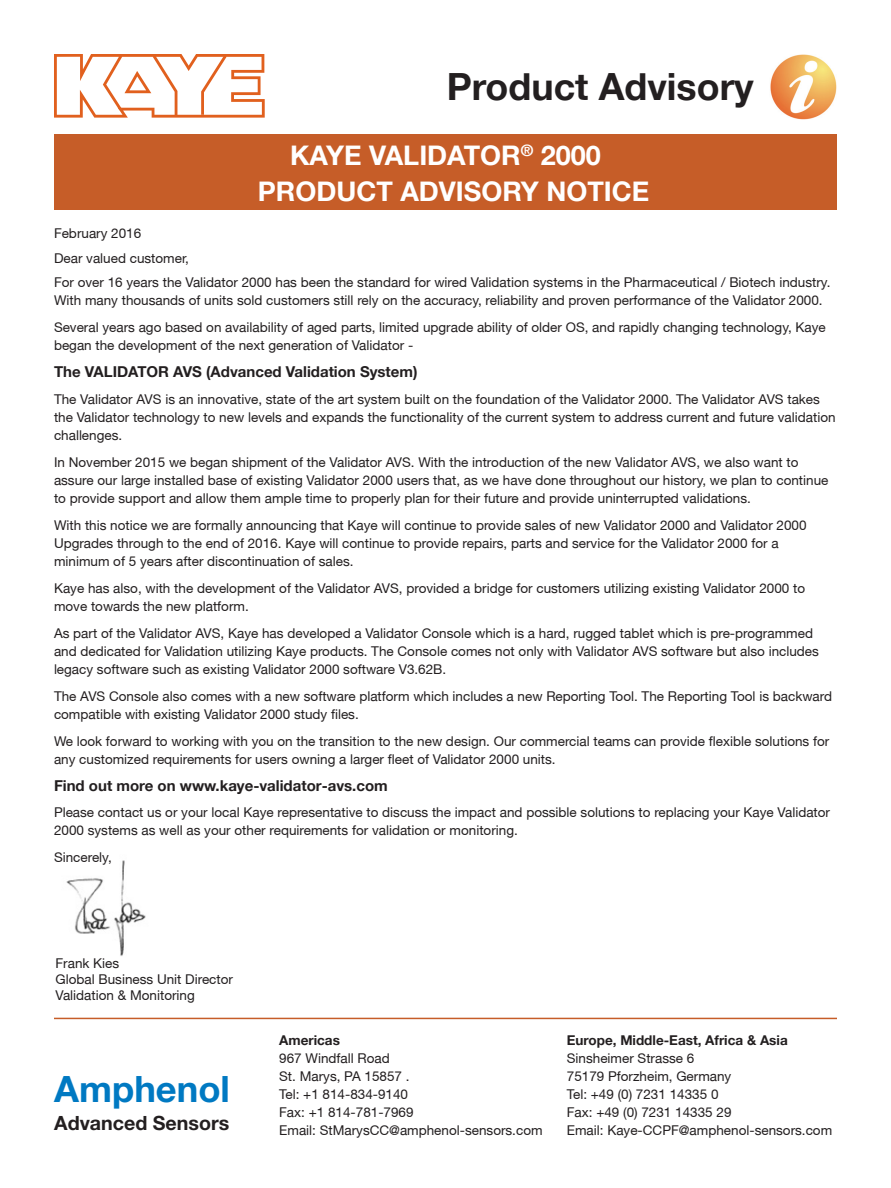
<style>
.page{position:relative;width:891px;height:1188px;background:#fff}
.page>*{position:absolute;margin:0;border:0;box-sizing:border-box;transform-origin:0 0}
.Janes_Bullet{font:700 37.5px "Helvetica Neue";color:#231f20}
.t1{font:700 36.3px "Helvetica Neue LT Std";color:#0079c2}
.Janes_Bullet-2{font:700 27px/36px "Helvetica Neue";color:#fff}
.t2{font:700 19.65px "Helvetica Neue LT Std";color:#231f20}
.Janes_Bullet-3{font:700 15px "Helvetica Neue";color:#231f20}
.Janes_Bullet-4{font:13.5px/18px "Helvetica Neue";color:#231f20}
.Janes_Bullet-5{font:700 13.5px "Helvetica Neue";color:#231f20}
</style>
<div class="page">
<img style="left:66px;top:860px;width:80px;height:96px">
<div style="left:54px;top:134px;width:783px;height:76px;background:#c65d28"></div>
<svg style="left:54px;top:54px;width:211px;height:64px"></svg>
<img style="left:770px;top:54px;width:67px;height:65px">
<hr style="left:54px;top:1018px;width:783px;height:1px;background:#c65d28">
<p class="Janes_Bullet" style="left:447px;top:64px;width:309px">Product Advisory</p>
<p class="Janes_Bullet-2" style="left:258px;top:136px;width:393px;text-indent:32px">KAYE VALIDATOR<sup>®</sup> 2000<br>PRODUCT ADVISORY NOTICE</p>
<p class="Janes_Bullet-4" style="left:54px;top:224px;width:89px">February 2016</p>
<p class="Janes_Bullet-4" style="left:54px;top:249px;width:137px">Dear valued customer,</p>
<p class="Janes_Bullet-4" style="left:54px;top:273px;width:778px">For over 16 years the Validator 2000 has been the standard for wired Validation systems in the Pharmaceutical / Biotech industry.<br>With many thousands of units sold customers still rely on the accuracy, reliability and proven performance of the Validator 2000.</p>
<p class="Janes_Bullet-4" style="left:54px;top:318px;width:773px">Several years ago based on availability of aged parts, limited upgrade ability of older OS, and rapidly changing technology, Kaye began the development of the next generation of Validator -</p>
<p class="Janes_Bullet-3" style="left:54px;top:363px;width:365px">The VALIDATOR AVS (Advanced Validation System)</p>
<p class="Janes_Bullet-4" style="left:54px;top:390px;width:783px">The Validator AVS is an innovative, state of the art system built on the foundation of the Validator 2000. The Validator AVS takes the Validator technology to new levels and expands the functionality of the current system to address current and future validation challenges.</p>
<p class="Janes_Bullet-4" style="left:54px;top:453px;width:776px">In November 2015 we began shipment of the Validator AVS. With the introduction of the new Validator AVS, we also want to assure our large installed base of existing Validator 2000 users that, as we have done throughout our history, we plan to continue to provide support and allow them ample time to properly plan for their future and provide uninterrupted validations.</p>
<p class="Janes_Bullet-4" style="left:54px;top:516px;width:754px">With this notice we are formally announcing that Kaye will continue to provide sales of new Validator 2000 and Validator 2000<br>Upgrades through to the end of 2016. Kaye will continue to provide repairs, parts and service for the Validator 2000 for a minimum of 5 years after discontinuation of sales.</p>
<p class="Janes_Bullet-4" style="left:54px;top:579px;width:753px">Kaye has also, with the development of the Validator AVS, provided a bridge for customers utilizing existing Validator 2000 to move towards the new platform.</p>
<p class="Janes_Bullet-4" style="left:54px;top:624px;width:766px">As part of the Validator AVS, Kaye has developed a Validator Console which is a hard, rugged tablet which is pre-programmed and dedicated for Validation utilizing Kaye products. The Console comes not only with Validator AVS software but also includes legacy software such as existing Validator 2000 software V3.62B.</p>
<p class="Janes_Bullet-4" style="left:54px;top:687px;width:780px">The AVS Console also comes with a new software platform which includes a new Reporting Tool. The Reporting Tool is backward compatible with existing Validator 2000 study files.</p>
<p class="Janes_Bullet-4" style="left:54px;top:732px;width:777px">We look forward to working with you on the transition to the new design. Our commercial teams can provide flexible solutions for any customized requirements for users owning a larger fleet of Validator 2000 units.</p>
<p class="Janes_Bullet-3" style="left:54px;top:776px;width:335px">Find out more on www.kaye-validator-avs.com</p>
<p class="Janes_Bullet-4" style="left:54px;top:803px;width:778px">Please contact us or your local Kaye representative to discuss the impact and possible solutions to replacing your Kaye Validator<br>2000 systems as well as your other requirements for validation or monitoring.</p>
<p class="Janes_Bullet-4" style="left:54px;top:848px;width:59px">Sincerely,</p>
<p class="Janes_Bullet-4" style="left:56px;top:954px;width:65px">Frank Kies</p>
<p class="Janes_Bullet-4" style="left:56px;top:970px;width:179px">Global Business Unit Director</p>
<p class="Janes_Bullet-4" style="left:56px;top:986px;width:141px">Validation &amp; Monitoring</p>
<p class="t1" style="left:54px;top:1067px;width:177px">Amphenol</p>
<p class="t2" style="left:54px;top:1111px;width:177px">Advanced Sensors</p>
<p class="Janes_Bullet-5" style="left:279px;top:1032px;width:62px">Americas</p>
<p class="Janes_Bullet-4" style="left:279px;top:1049px;width:112px">967 Windfall Road</p>
<p class="Janes_Bullet-4" style="left:279px;top:1067px;width:132px">St. Marys, PA 15857 .</p>
<p class="Janes_Bullet-4" style="left:279px;top:1085px;width:130px">Tel: +1 814-834-9140</p>
<p class="Janes_Bullet-4" style="left:279px;top:1103px;width:136px">Fax: +1 814-781-7969</p>
<p class="Janes_Bullet-4" style="left:279px;top:1121px;width:265px">Email: StMarysCC@amphenol-sensors.com</p>
<p class="Janes_Bullet-5" style="left:567px;top:1032px;width:222px">Europe, Middle-East, Africa &amp; Asia</p>
<p class="Janes_Bullet-4" style="left:567px;top:1049px;width:129px">Sinsheimer Strasse 6</p>
<p class="Janes_Bullet-4" style="left:567px;top:1067px;width:166px">75179 Pforzheim, Germany</p>
<p class="Janes_Bullet-4" style="left:567px;top:1085px;width:153px">Tel: +49 (0) 7231 14335 0</p>
<p class="Janes_Bullet-4" style="left:567px;top:1103px;width:166px">Fax: +49 (0) 7231 14335 29</p>
<p class="Janes_Bullet-4" style="left:567px;top:1121px;width:267px">Email: Kaye-CCPF@amphenol-sensors.com</p>
</div>
